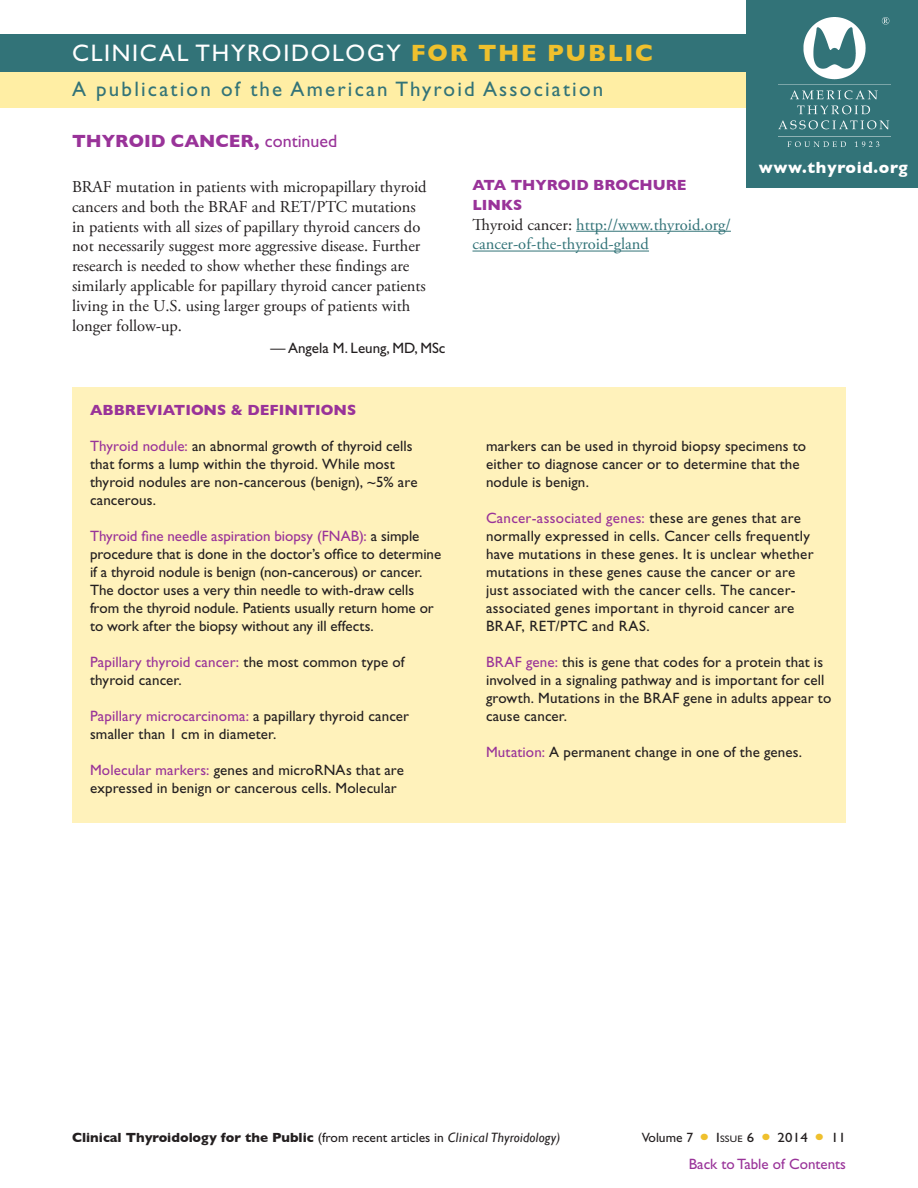
<style>
.page{position:relative;width:918px;height:1188px;background:#fff}
.page>*{position:absolute;margin:0;border:0;box-sizing:border-box;transform-origin:0 0}
.t1{font:24px "Gill Sans Std";letter-spacing:.07em;color:#fff}
.t2{font:21px "Gill Sans Std";letter-spacing:.105em;color:#327378}
.Topic_Header{font:700 18px "Gill Sans";color:#939}
.body_serif{font:16.5px/19.8px "Adobe Garamond Pro";color:#231f20}
.body_links{font:16.5px/19.8px "Adobe Garamond Pro";color:#327378}
.t3{font:700 16.5px "Gill Sans";letter-spacing:.04em;color:#fff}
.abbreviations_body{font:15px/18px "Gill Sans Std";letter-spacing:.01em;color:#231f20}
.abbreviations_head{font:700 15px "Gill Sans";color:#939}
.question_links{font:700 15px/19.5px "Gill Sans";color:#939}
.t4{font:15px "Gill Sans Std";color:#939}
.body_editor_name{font:15px "Gill Sans Std";color:#231f20}
.t5{font:700 13.5px "Gill Sans";color:#231f20}
.t6{font:13.5px "Gill Sans Std";color:#231f20}
.t7{font:13.5px "Gill Sans Std";letter-spacing:.01em;color:#231f20;scale:1.1 1}
.t8{font:9.45px "Gill Sans Std";color:#231f20;scale:1.1 1}
.s1{font-family:"Gill Sans";font-weight:700;color:#efc02d}
.s2{font-family:"Gill Sans Std";font-weight:400}
.s3{color:#231f20}
.s4{color:#939}
.s5{font-weight:400;font-style:italic}
.s6{font-size:13.5px}
</style>
<div class="page">
<div style="left:72px;top:387px;width:774px;height:436px;background:#fff2bb"></div>
<div style="left:0;top:70px;width:918px;height:38px;background:#ffeea4"></div>
<div style="left:0;top:35px;width:918px;height:37px;background:#327378"></div>
<div style="left:747px;top:0;width:171px;height:188px;background:#327378"></div>
<img style="left:778px;top:18px;width:112px;height:129px">
<hr style="left:576px;top:231px;width:155px;height:1px;background:#327378">
<hr style="left:472px;top:251px;width:177px;height:1px;background:#327378">
<p class="t1" style="left:72px;top:40px;width:583px">CLINICAL THYROIDOLOGY <span class="s1">FOR THE PUBLIC</span></p>
<p class="t2" style="left:72px;top:77px;width:533px">A publication of the American Thyroid Association</p>
<p class="Topic_Header" style="left:72px;top:131px;width:267px">THYROID CANCER, <span class="s2">continued</span></p>
<p class="body_serif" style="left:72px;top:177px;width:356px">BRAF mutation in patients with micropapillary thyroid cancers and both the BRAF and RET/PTC mutations in patients with all sizes of papillary thyroid cancers do not necessarily suggest more aggressive disease. Further research is needed to show whether these findings are similarly applicable for papillary thyroid cancer patients living in the U.S. using larger groups of patients with longer follow-up.</p>
<p class="body_editor_name" style="left:270px;top:339px;width:177px">— Angela M. Leung, MD, MSc</p>
<p class="question_links" style="left:472px;top:175px;width:216px">ATA THYROID BROCHURE<br>LINKS</p>
<p class="body_links" style="left:472px;top:215px;width:260px"><span class="s3">Thyroid cancer:</span> http://www.thyroid.org/ cancer-of-the-thyroid-gland</p>
<p class="t3" style="left:759px;top:158px;width:150px">www.thyroid.org</p>
<p class="abbreviations_head" style="left:90px;top:401px;width:268px">ABBREVIATIONS &amp; DEFINITIONS</p>
<p class="abbreviations_body" style="left:90px;top:437px;width:329px"><span class="s4">Thyroid nodule:</span> an abnormal growth of thyroid cells that forms a lump within the thyroid. While most thyroid nodules are non-cancerous (benign), ~5% are cancerous.</p>
<p class="abbreviations_body" style="left:90px;top:527px;width:353px"><span class="s4">Thyroid fine needle aspiration biopsy (FNAB):</span> a simple procedure that is done in the doctor’s office to determine if a thyroid nodule is benign (non-cancerous) or cancer.<br>The doctor uses a very thin needle to with-draw cells from the thyroid nodule. Patients usually return home or to work after the biopsy without any ill effects.</p>
<p class="abbreviations_body" style="left:90px;top:653px;width:316px"><span class="s4">Papillary thyroid cancer:</span> the most common type of thyroid cancer.</p>
<p class="abbreviations_body" style="left:90px;top:707px;width:321px"><span class="s4">Papillary microcarcinoma:</span> a papillary thyroid cancer smaller than 1 cm in diameter.</p>
<p class="abbreviations_body" style="left:90px;top:761px;width:316px"><span class="s4">Molecular markers:</span> genes and microRNAs that are expressed in benign or cancerous cells. Molecular</p>
<p class="abbreviations_body" style="left:486px;top:437px;width:322px">markers can be used in thyroid biopsy specimens to either to diagnose cancer or to determine that the nodule is benign.</p>
<p class="abbreviations_body" style="left:486px;top:509px;width:329px"><span class="s4">Cancer-associated genes:</span> these are genes that are normally expressed in cells. Cancer cells frequently have mutations in these genes. It is unclear whether mutations in these genes cause the cancer or are just associated with the cancer cells. The cancer&shy;associated genes important in thyroid cancer are BRAF, RET/PTC and RAS.</p>
<p class="abbreviations_body" style="left:486px;top:653px;width:347px"><span class="s4">BRAF gene:</span> this is gene that codes for a protein that is involved in a signaling pathway and is important for cell growth. Mutations in the BRAF gene in adults appear to cause cancer.</p>
<p class="abbreviations_body" style="left:486px;top:743px;width:318px"><span class="s4">Mutation:</span> A permanent change in one of the genes.</p>
<p class="t5" style="left:72px;top:1129px;width:490px">Clinical Thyroidology for the Public <span class="s2">(from recent articles in</span> <span class="s5">Clinical Thyroidology)</span></p>
<p class="t6" style="left:642px;top:1130px;width:53px">Volume 7</p>
<p class="t8" style="left:716px;top:1133px;width:10px"><span class="s6">I</span>SSUE</p>
<p class="t7" style="left:747px;top:1130px;width:8px">6</p>
<p class="t7" style="left:778px;top:1130px;width:29px">2014</p>
<p class="t7" style="left:831px;top:1130px;width:15px">11</p>
<p class="t4" style="left:689px;top:1155px;width:159px">Back to Table of Contents</p>
</div>
